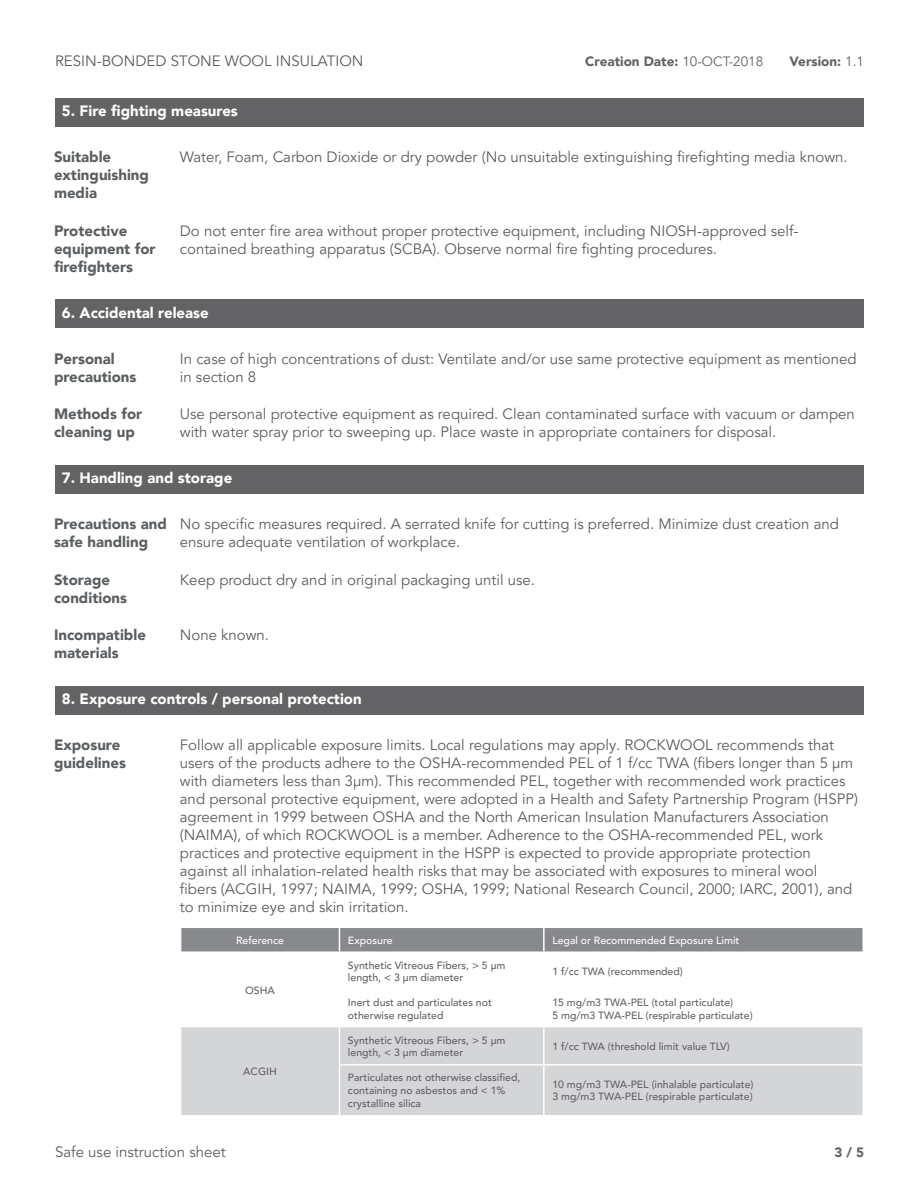
<style>
.page{position:relative;width:918px;height:1188px;background:#fff}
.page>*{position:absolute;margin:0;border:0;box-sizing:border-box;transform-origin:0 0}
.ROCKWOOL_Body_Copy{font:15px/18px "Avenir LT Pro";color:#5a5e61}
.ROCKWOOL_Body_Copy-2{font:900 15px/18px "Avenir LT Pro";color:#5a5e61}
.ROCKWOOL_Subhead{font:900 15px "Avenir LT Pro";color:#fff}
.Body_Copy{font:900 13.5px "Avenir LT Pro";color:#636366}
.Table_body{font:500 10.5px/12.6px "Avenir LT Pro";color:#636366}
.Table_Top{font:500 10.5px "Avenir LT Pro";color:#fff}
.s1{font-weight:400}
</style>
<div class="page">
<div style="left:55px;top:98px;width:809px;height:28px;background:#636366"></div>
<div style="left:55px;top:300px;width:809px;height:28px;background:#636366"></div>
<div style="left:55px;top:465px;width:809px;height:28px;background:#636366"></div>
<div style="left:55px;top:686px;width:809px;height:28px;background:#636366"></div>
<div style="left:181px;top:1027px;width:681px;height:88px;background:#d4d5d7"></div>
<div style="left:181px;top:927px;width:681px;height:24px;background:#87898c"></div>
<hr style="left:544px;top:927px;width:320px;height:1px;background:#fff">
<hr style="left:543px;top:928px;width:2px;height:23px;background:#fff">
<hr style="left:339px;top:1027px;width:1px;height:38px;background:#fff">
<hr style="left:339px;top:1065px;width:1px;height:50px;background:#fff">
<hr style="left:543px;top:1027px;width:2px;height:37px;background:#fff">
<hr style="left:543px;top:1066px;width:2px;height:49px;background:#fff">
<hr style="left:340px;top:1064px;width:204px;height:2px;background:#fff">
<hr style="left:544px;top:1064px;width:318px;height:2px;background:#fff">
<p class="ROCKWOOL_Body_Copy" style="left:55px;top:52px;width:310px">RESIN-BONDED STONE WOOL INSULATION</p>
<p class="Body_Copy" style="left:585px;top:53px;width:180px">Creation Date: <span class="s1">10-OCT-2018</span></p>
<p class="Body_Copy" style="left:789px;top:53px;width:76px">Version: <span class="s1">1.1</span></p>
<p class="ROCKWOOL_Subhead" style="left:62px;top:102px;width:178px">5. Fire fighting measures</p>
<p class="ROCKWOOL_Body_Copy-2" style="left:54px;top:148px;width:97px">Suitable extinguishing media</p>
<p class="ROCKWOOL_Body_Copy" style="left:180px;top:148px;width:669px">Water, Foam, Carbon Dioxide or dry powder (No unsuitable extinguishing firefighting media known.</p>
<p class="ROCKWOOL_Body_Copy-2" style="left:54px;top:222px;width:103px">Protective equipment for firefighters</p>
<p class="ROCKWOOL_Body_Copy" style="left:180px;top:222px;width:620px">Do not enter fire area without proper protective equipment, including NIOSH-approved self&shy;contained breathing apparatus (SCBA). Observe normal fire fighting procedures.</p>
<p class="ROCKWOOL_Subhead" style="left:62px;top:303px;width:148px">6. Accidental release</p>
<p class="ROCKWOOL_Body_Copy-2" style="left:54px;top:349px;width:84px">Personal precautions</p>
<p class="ROCKWOOL_Body_Copy" style="left:180px;top:350px;width:678px">In case of high concentrations of dust: Ventilate and/or use same protective equipment as mentioned in section 8</p>
<p class="ROCKWOOL_Body_Copy-2" style="left:54px;top:405px;width:90px">Methods for cleaning up</p>
<p class="ROCKWOOL_Body_Copy" style="left:180px;top:405px;width:677px">Use personal protective equipment as required. Clean contaminated surface with vacuum or dampen with water spray prior to sweeping up. Place waste in appropriate containers for disposal.</p>
<p class="ROCKWOOL_Subhead" style="left:62px;top:469px;width:172px">7. Handling and storage</p>
<p class="ROCKWOOL_Body_Copy-2" style="left:54px;top:515px;width:115px">Precautions and safe handling</p>
<p class="ROCKWOOL_Body_Copy" style="left:180px;top:515px;width:661px">No specific measures required. A serrated knife for cutting is preferred. Minimize dust creation and ensure adequate ventilation of workplace.</p>
<p class="ROCKWOOL_Body_Copy-2" style="left:54px;top:571px;width:75px">Storage conditions</p>
<p class="ROCKWOOL_Body_Copy" style="left:180px;top:571px;width:357px">Keep product dry and in original packaging until use.</p>
<p class="ROCKWOOL_Body_Copy-2" style="left:54px;top:626px;width:93px">Incompatible materials</p>
<p class="ROCKWOOL_Body_Copy" style="left:180px;top:626px;width:91px">None known.</p>
<p class="ROCKWOOL_Subhead" style="left:62px;top:690px;width:301px">8. Exposure controls / personal protection</p>
<p class="ROCKWOOL_Body_Copy-2" style="left:54px;top:736px;width:73px">Exposure guidelines</p>
<p class="ROCKWOOL_Body_Copy" style="left:180px;top:736px;width:680px">Follow all applicable exposure limits. Local regulations may apply. ROCKWOOL recommends that users of the products adhere to the OSHA-recommended PEL of 1 f/cc TWA (fibers longer than 5 μm with diameters less than 3μm). This recommended PEL, together with recommended work practices and personal protective equipment, were adopted in a Health and Safety Partnership Program (HSPP) agreement in 1999 between OSHA and the North American Insulation Manufacturers Association (NAIMA), of which ROCKWOOL is a member. Adherence to the OSHA-recommended PEL, work practices and protective equipment in the HSPP is expected to provide appropriate protection against all inhalation-related health risks that may be associated with exposures to mineral wool fibers (ACGIH, 1997; NAIMA, 1999; OSHA, 1999; National Research Council, 2000; IARC, 2001), and to minimize eye and skin irritation.</p>
<p class="Table_Top" style="left:236px;top:934px;width:49px">Reference</p>
<p class="Table_Top" style="left:348px;top:934px;width:46px">Exposure</p>
<p class="Table_Top" style="left:552px;top:934px;width:189px">Legal or Recommended Exposure Limit</p>
<p class="Table_body" style="left:245px;top:984px;width:31px">OSHA</p>
<p class="Table_body" style="left:348px;top:959px;width:159px">Synthetic Vitreous Fibers, &gt; 5 µm length, &lt; 3 µm diameter</p>
<p class="Table_body" style="left:552px;top:965px;width:132px">1 f/cc TWA (recommended)</p>
<p class="Table_body" style="left:348px;top:996px;width:145px">Inert dust and particulates not otherwise regulated</p>
<p class="Table_body" style="left:552px;top:996px;width:202px">15 mg/m3 TWA-PEL (total particulate)<br>5 mg/m3 TWA-PEL (respirable particulate)</p>
<p class="Table_body" style="left:243px;top:1065px;width:35px">ACGIH</p>
<p class="Table_body" style="left:348px;top:1034px;width:159px">Synthetic Vitreous Fibers, &gt; 5 µm length, &lt; 3 µm diameter</p>
<p class="Table_body" style="left:552px;top:1040px;width:179px">1 f/cc TWA (threshold limit value TLV)</p>
<p class="Table_body" style="left:348px;top:1072px;width:174px">Particulates not otherwise classified, containing no asbestos and &lt; 1% crystalline silica</p>
<p class="Table_body" style="left:552px;top:1078px;width:203px">10 mg/m3 TWA-PEL (inhalable particulate)<br>3 mg/m3 TWA-PEL (respirable particulate)</p>
<p class="ROCKWOOL_Body_Copy" style="left:55px;top:1143px;width:172px">Safe use instruction sheet</p>
<p class="Body_Copy" style="left:835px;top:1144px;width:31px">3 / 5</p>
</div>
